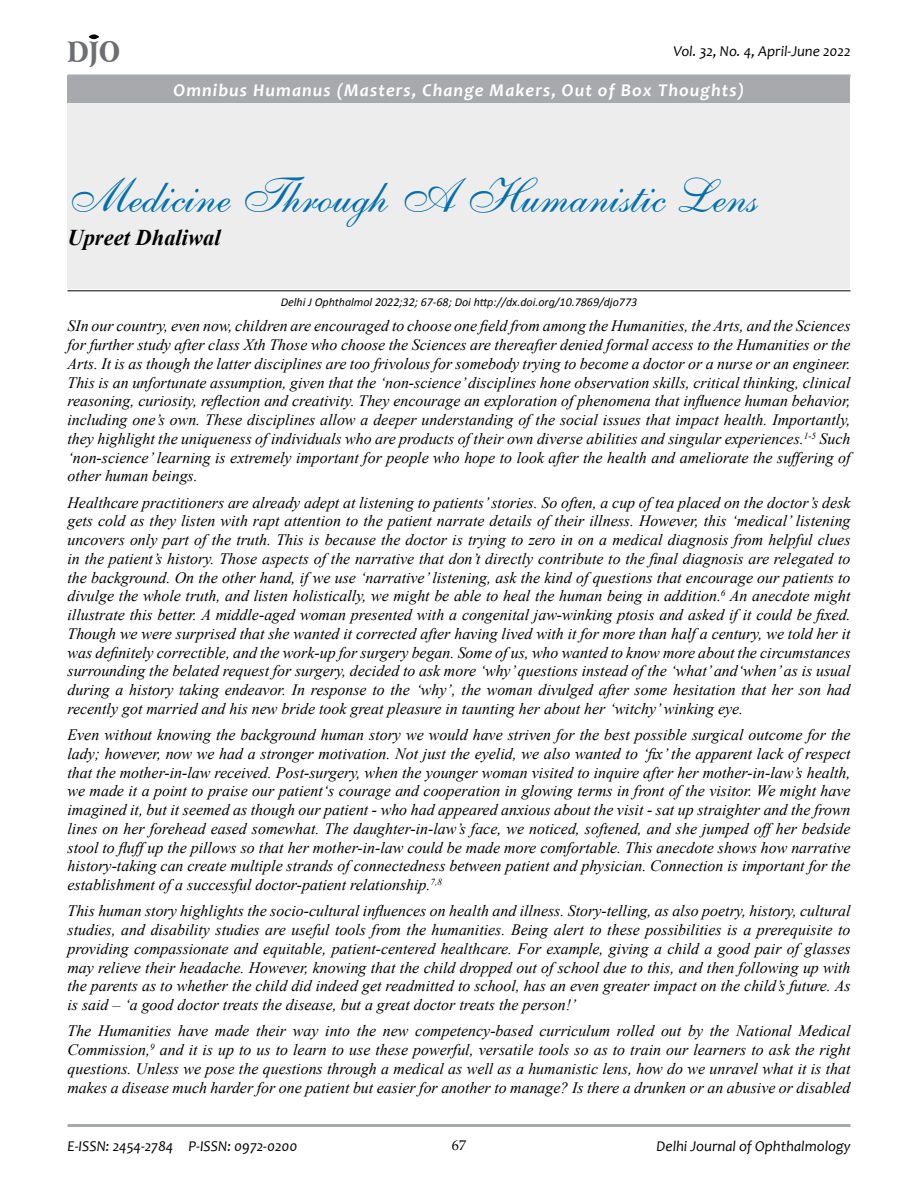
<style>
.page{position:relative;width:918px;height:1188px;background:#fff}
.page>*{position:absolute;margin:0;border:0;box-sizing:border-box;transform-origin:0 0}
.t1{font:48px "English 111 Vivace BT";color:#0370a9}
.t2{font:900 28.2px "Arrus BT";color:#6d6e71;scale:.82 1}
.t3{font:italic 700 22.5px "Times New Roman";color:#000}
.t4{font:italic 700 18px "Candara";letter-spacing:.06em;color:#fff}
.t5{font:italic 15.9px/18.8px "Times New Roman";color:#000;text-align:justify}
.t6{font:italic 15px "Candara";color:#000}
.t7{font:14.25px "Palatino Linotype";color:#000}
.t8{font:italic 12px "Calibri";color:#000}
</style>
<div class="page">
<hr style="left:68px;top:74px;width:782px;height:3px;background:#a7a9ac">
<hr style="left:68px;top:1124px;width:782px;height:3px;background:#a7a9ac">
<div style="left:89px;top:34px;width:10px;height:5px;background:#000;border-radius:50%"></div>
<div style="left:68px;top:94px;width:782px;height:195px;background:#ededee"></div>
<hr style="left:68px;top:291px;width:782px;height:1px;background:#000">
<div style="left:68px;top:76px;width:782px;height:27px;background:#a7a9ac"></div>
<h2 class="t2" style="left:68px;top:34px;width:66px">DJO</h2>
<p class="t6" style="left:673px;top:42px;width:179px">Vol. 32, No. 4, April-June 2022</p>
<p class="t4" style="left:174px;top:79px;width:572px">Omnibus Humanus (Masters, Change Makers, Out of Box Thoughts)</p>
<h1 class="t1" style="left:68px;top:167px;width:692px">Medicine Through A Humanistic Lens</h1>
<h3 class="t3" style="left:68px;top:222px;width:155px">Upreet Dhaliwal</h3>
<p class="t8" style="left:281px;top:294px;width:358px">Delhi J Ophthalmol 2022;32; 67-68; Doi http://dx.doi.org/10.7869/djo773</p>
<p class="t5" style="left:67px;top:316px;width:785px">SIn our country, even now, children are encouraged to choose one field from among the Humanities, the Arts, and the Sciences for further study after class Xth Those who choose the Sciences are thereafter denied formal access to the Humanities or the Arts. It is as though the latter disciplines are too frivolous for somebody trying to become a doctor or a nurse or an engineer.<br>This is an unfortunate assumption, given that the ‘non-science’ disciplines hone observation skills, critical thinking, clinical reasoning, curiosity, reflection and creativity. They encourage an exploration of phenomena that influence human behavior, including one’s own. These disciplines allow a deeper understanding of the social issues that impact health. Importantly, they highlight the uniqueness of individuals who are products of their own diverse abilities and singular experiences.<sup>1-5</sup> Such ‘non-science’ learning is extremely important for people who hope to look after the health and ameliorate the suffering of other human beings.</p>
<p class="t5" style="left:67px;top:493px;width:785px">Healthcare practitioners are already adept at listening to patients’ stories. So often, a cup of tea placed on the doctor’s desk gets cold as they listen with rapt attention to the patient narrate details of their illness. However, this ‘medical’ listening uncovers only part of the truth. This is because the doctor is trying to zero in on a medical diagnosis from helpful clues in the patient’s history. Those aspects of the narrative that don’t directly contribute to the final diagnosis are relegated to the background. On the other hand, if we use ‘narrative’ listening, ask the kind of questions that encourage our patients to divulge the whole truth, and listen holistically, we might be able to heal the human being in addition.<sup>6</sup> An anecdote might illustrate this better. A middle-aged woman presented with a congenital jaw-winking ptosis and asked if it could be fixed.<br>Though we were surprised that she wanted it corrected after having lived with it for more than half a century, we told her it was definitely correctible, and the work-up for surgery began. Some of us, who wanted to know more about the circumstances surrounding the belated request for surgery, decided to ask more ‘why’ questions instead of the ‘what’ and‘when’ as is usual during a history taking endeavor. In response to the ‘why’, the woman divulged after some hesitation that her son had recently got married and his new bride took great pleasure in taunting her about her ‘witchy’ winking eye.</p>
<p class="t5" style="left:68px;top:725px;width:785px">Even without knowing the background human story we would have striven for the best possible surgical outcome for the lady; however, now we had a stronger motivation. Not just the eyelid, we also wanted to ‘fix’ the apparent lack of respect that the mother-in-law received. Post-surgery, when the younger woman visited to inquire after her mother-in-law’s health, we made it a point to praise our patient‘s courage and cooperation in glowing terms in front of the visitor. We might have imagined it, but it seemed as though our patient - who had appeared anxious about the visit - sat up straighter and the frown lines on her forehead eased somewhat. The daughter-in-law’s face, we noticed, softened, and she jumped offher bedside stool to fluffup the pillows so that her mother-in-law could be made more comfortable. This anecdote shows how narrative history-taking can create multiple strands of connectedness between patient and physician. Connection is important for the establishment of a successful doctor-patient relationship.<sup>7,8</sup></p>
<p class="t5" style="left:68px;top:901px;width:785px">This human story highlights the socio-cultural influences on health and illness. Story-telling, as also poetry, history, cultural studies, and disability studies are useful tools from the humanities. Being alert to these possibilities is a prerequisite to providing compassionate and equitable, patient-centered healthcare. For example, giving a child a good pair of glasses may relieve their headache. However, knowing that the child dropped out of school due to this, and then following up with the parents as to whether the child did indeed get readmitted to school, has an even greater impact on the child’s future. As is said – ‘a good doctor treats the disease, but a great doctor treats the person!’</p>
<p class="t5" style="left:67px;top:1021px;width:785px">The Humanities have made their way into the new competency-based curriculum rolled out by the National Medical Commission,<sup>9</sup> and it is up to us to learn to use these powerful, versatile tools so as to train our learners to ask the right questions. Unless we pose the questions through a medical as well as a humanistic lens, how do we unravel what it is that makes a disease much harder for one patient but easier for another to manage? Is there a drunken or an abusive or disabled</p>
<p class="t6" style="left:68px;top:1136px;width:232px">E-ISSN: 2454-2784 P-ISSN: 0972-0200</p>
<p class="t7" style="left:452px;top:1135px;width:16px">67</p>
<p class="t6" style="left:657px;top:1136px;width:195px">Delhi Journal of Ophthalmology</p>
</div>
